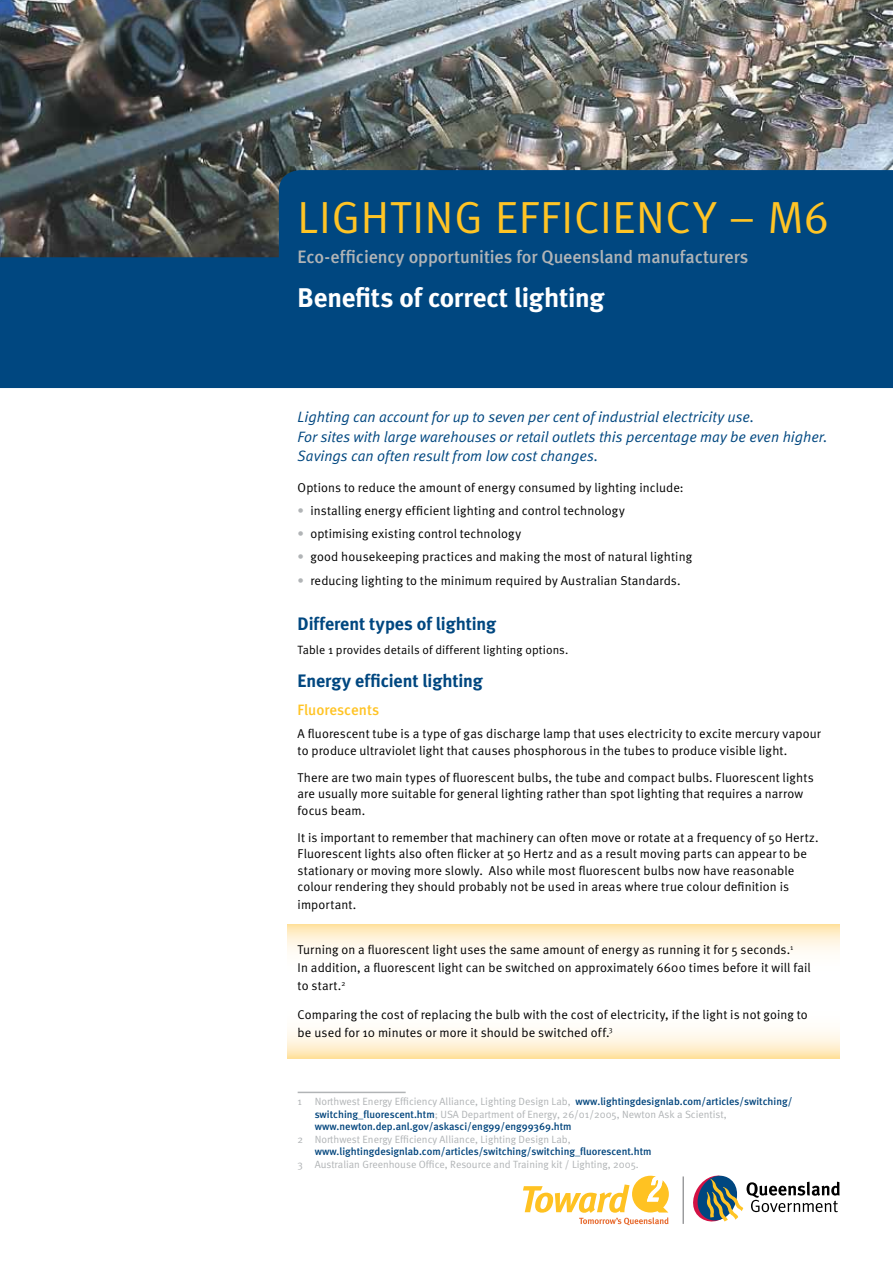
<style>
.page{position:relative;width:893px;height:1263px;background:#fff}
.page>*{position:absolute;margin:0;border:0;box-sizing:border-box;transform-origin:0 0}
.t1{font:45px "Meta Normal";letter-spacing:.015em;color:#ffc425}
.Topic_heading{font:700 27px "Meta";letter-spacing:-.005em;color:#fff}
.Subtitle{font:500 18px "Meta";letter-spacing:-.005em;color:#b1b4b6}
.Subheads{font:700 18px "Meta";letter-spacing:-.005em;color:#004780}
.Body_Text{font:700 18px "Meta";letter-spacing:-.005em;color:#004780}
.Intro_paragraph{font:italic 15px/19.5px "Meta Normal";color:#004780}
.Sub-sub_heading{font:500 15px "Meta";color:#ffc425}
.Body_Text-2{font:12.75px/16.5px "Meta Normal";letter-spacing:.01em;color:#000}
.Bullet_points{font:12.75px "Meta Normal";letter-spacing:.01em;color:#000}
.Bullet_points_-_last{font:12.75px "Meta Normal";letter-spacing:.005em;color:#000}
.Body_text_before_bul{font:12.75px "Meta Normal";letter-spacing:.005em;color:#000}
.Body_Text-3{font:12px "Meta Normal";letter-spacing:.01em;color:#000}
.Footnote_LHP{font:500 10.5px/12.6px "Meta";color:#00447c}
.Footnote_LHP-2{font:10.5px "Meta Normal";color:#b1b4b6}
.s1{color:#b1b4b6}
.s2{font-family:"Meta Normal";font-weight:400;color:#b1b4b6}
</style>
<div class="page">
<img style="left:0;top:0;width:893px;height:170px">
<svg style="left:0;top:170px;width:893px;height:218px;background:#084678"></svg>
<svg style="left:523px;top:1176px;width:146px;height:49px"></svg>
<svg style="left:693px;top:1175px;width:147px;height:47px"></svg>
<hr style="left:683px;top:1176px;width:1px;height:48px;background:#6d6e71">
<svg style="left:288px;top:924px;width:551px;height:134px"></svg>
<hr style="left:298px;top:1092px;width:108px;height:1px;background:#b1b4b6">
<p class="t1" style="left:298px;top:192px;width:533px">LIGHTING EFFICIENCY – M6</p>
<p class="Subtitle" style="left:298px;top:246px;width:452px">Eco-efficiency opportunities for Queensland manufacturers</p>
<p class="Topic_heading" style="left:298px;top:281px;width:308px">Benefits of correct lighting</p>
<p class="Intro_paragraph" style="left:298px;top:407px;width:531px">Lighting can account for up to seven per cent of industrial electricity use.<br>For sites with large warehouses or retail outlets this percentage may be even higher.<br>Savings can often result from low cost changes.</p>
<p class="Body_text_before_bul" style="left:298px;top:480px;width:387px">Options to reduce the amount of energy consumed by lighting include:</p>
<p class="Bullet_points" style="left:298px;top:503px;width:329px"><span class="s1">•</span> installing energy efficient lighting and control technology</p>
<p class="Bullet_points" style="left:298px;top:526px;width:225px"><span class="s1">•</span> optimising existing control technology</p>
<p class="Bullet_points" style="left:298px;top:549px;width:396px"><span class="s1">•</span> good housekeeping practices and making the most of natural lighting</p>
<p class="Bullet_points_-_last" style="left:298px;top:573px;width:384px"><span class="s1">•</span> reducing lighting to the minimum required by Australian Standards.</p>
<p class="Subheads" style="left:298px;top:613px;width:200px">Different types of lighting</p>
<p class="Body_Text-3" style="left:298px;top:643px;width:272px">Table 1 provides details of different lighting options.</p>
<p class="Body_Text" style="left:298px;top:670px;width:187px">Energy efficient lighting</p>
<p class="Sub-sub_heading" style="left:298px;top:701px;width:83px">Fluorescents</p>
<p class="Body_Text-2" style="left:298px;top:725px;width:525px">A fluorescent tube is a type of gas discharge lamp that uses electricity to excite mercury vapour to produce ultraviolet light that causes phosphorous in the tubes to produce visible light.</p>
<p class="Body_Text-2" style="left:298px;top:769px;width:518px">There are two main types of fluorescent bulbs, the tube and compact bulbs. Fluorescent lights are usually more suitable for general lighting rather than spot lighting that requires a narrow focus beam.</p>
<p class="Body_Text-2" style="left:298px;top:829px;width:522px">It is important to remember that machinery can often move or rotate at a frequency of 50 Hertz.<br>Fluorescent lights also often flicker at 50 Hertz and as a result moving parts can appear to be stationary or moving more slowly. Also while most fluorescent bulbs now have reasonable colour rendering they should probably not be used in areas where true colour definition is</p>
<p class="Body_Text-2" style="left:298px;top:897px;width:60px">important.</p>
<p class="Body_Text-2" style="left:298px;top:940px;width:515px;line-height:18px">Turning on a fluorescent light uses the same amount of energy as running it for 5 seconds.<sup>1<br></sup>In addition, a fluorescent light can be switched on approximately 6600 times before it will fail to start.<sup>2</sup></p>
<p class="Body_Text-2" style="left:298px;top:1005px;width:512px;line-height:18px">Comparing the cost of replacing the bulb with the cost of electricity, if the light is not going to be used for 10 minutes or more it should be switched off.<sup>3</sup></p>
<p class="Footnote_LHP" style="left:315px;top:1095px;width:479px;text-indent:-17px"><span class="s2">1 Northwest Energy Efficiency Alliance, Lighting Design Lab,</span> www.lightingdesignlab.com/articles/switching/ switching_fluorescent.htm<span class="s2">; USA Department of Energy, 26/01/2005, Newton Ask a Scientist, </span>www.newton.dep.anl.gov/askasci/eng99/eng99369.htm</p>
<p class="Footnote_LHP" style="left:315px;top:1133px;width:338px;text-indent:-17px"><span class="s2">2 Northwest Energy Efficiency Alliance, Lighting Design Lab, </span>www.lightingdesignlab.com/articles/switching/switching_fluorescent.htm</p>
<p class="Footnote_LHP-2" style="left:298px;top:1158px;width:343px">3 Australian Greenhouse Office, Resource and Training kit / Lighting, 2005.</p>
</div>
